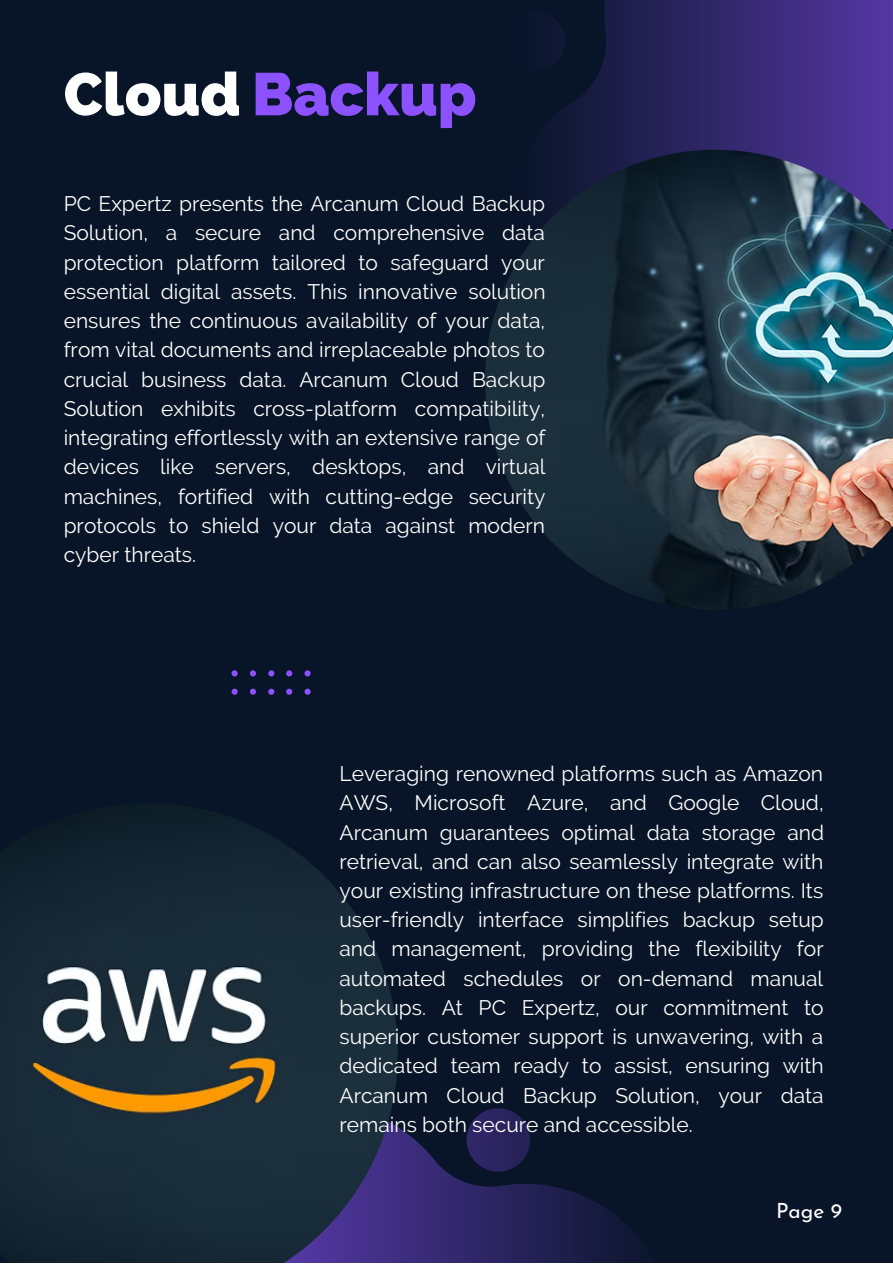
<style>
.page{position:relative;width:893px;height:1264px;background:#fff}
.page>*{position:absolute;margin:0;border:0;box-sizing:border-box;transform-origin:0 0}
.t1{font:800 60px "Raleway";color:#8c52ff}
.t2{font:21px/29.2px "Raleway";color:#fff;text-align:justify}
.t3{font:21px "Josefin Sans";color:#fff}
.s1{color:#fff}
</style>
<div class="page">
<div style="left:0;top:0;width:892px;height:1262px;background:#081427"></div>
<svg style="left:398px;top:1127px;width:242px;height:135px"></svg>
<svg style="left:466px;top:1108px;width:64px;height:63px"></svg>
<svg style="left:547px;top:0;width:345px;height:150px;background:#302668"></svg>
<svg style="left:547px;top:11px;width:18px;height:60px"></svg>
<img style="left:485px;top:150px;width:407px;height:459px">
<img style="left:0;top:810px;width:398px;height:452px">
<svg style="left:231px;top:670px;width:80px;height:25px"></svg>
<p class="t1" style="left:64px;top:59px;width:414px"><span class="s1">Cloud</span> Backup</p>
<p class="t2" style="left:64px;top:189px;width:483px">PC Expertz presents the Arcanum Cloud Backup Solution, a secure and comprehensive data protection platform tailored to safeguard your essential digital assets. This innovative solution ensures the continuous availability of your data, from vital documents and irreplaceable photos to crucial business data. Arcanum Cloud Backup Solution exhibits cross-platform compatibility, integrating effortlessly with an extensive range of devices like servers, desktops, and virtual machines, fortified with cutting-edge security protocols to shield your data against modern cyber threats.</p>
<p class="t2" style="left:339px;top:759px;width:486px">Leveraging renowned platforms such as Amazon AWS, Microsoft Azure, and Google Cloud, Arcanum guarantees optimal data storage and retrieval, and can also seamlessly integrate with your existing infrastructure on these platforms. Its user-friendly interface simplifies backup setup and management, providing the flexibility for automated schedules or on-demand manual backups. At PC Expertz, our commitment to superior customer support is unwavering, with a dedicated team ready to assist, ensuring with Arcanum Cloud Backup Solution, your data remains both secure and accessible.</p>
<p class="t3" style="left:776px;top:1201px;width:68px">Page 9</p>
</div>
